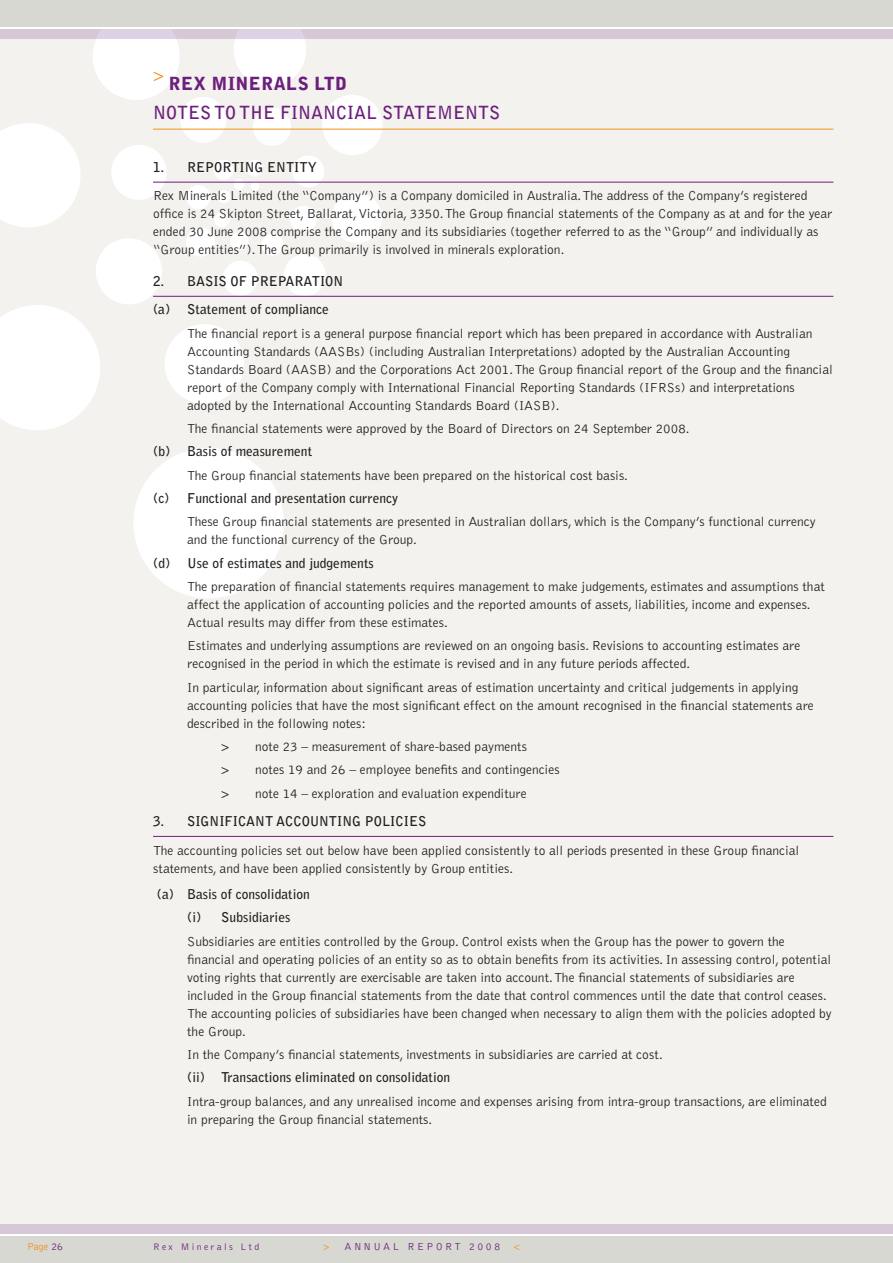
<style>
.page{position:relative;width:893px;height:1263px;background:#fff}
.page>*{position:absolute;margin:0;border:0;box-sizing:border-box;transform-origin:0 0}
.t1{font:700 18px "Bell Gothic";color:#6c1f7d}
.t2{font:900 18px "Bell Gothic";letter-spacing:.025em;color:#6c1f7d}
.t3{font:300 18px "Bell Gothic";color:#f68e1e}
.t4{font:300 13.5px/18px "Bell Gothic";color:#231f20}
.t5{font:700 13.5px/28.7px "Bell Gothic";color:#231f20}
.t6{font:300 10.5px "Bell Gothic";letter-spacing:.25em;color:#6c1f7d}
.t7{font:300 10.5px "Bell Gothic";color:#f68e1e}
.t8{font:300 9.75px "Bell Gothic";letter-spacing:.25em;color:#6c1f7d}
.s1{color:#6c1f7d}
.s2{color:#f68e1e}
</style>
<div class="page">
<div style="left:0;top:0;width:893px;height:1262px;background:#f4f2ee"></div>
<svg style="left:134px;top:448px;width:150px;height:150px"></svg>
<svg style="left:0;top:29px;width:893px;height:401px"></svg>
<div style="left:0;top:0;width:893px;height:28px;background:#d7d8d1"></div>
<div style="left:0;top:1235px;width:893px;height:27px;background:#d7d8d1"></div>
<div style="left:0;top:1224px;width:893px;height:11px;background:#d6c8d7"></div>
<hr style="left:0;top:27px;width:893px;height:2px;background:#fff">
<hr style="left:0;top:1234px;width:893px;height:2px;background:#fff">
<hr style="left:153px;top:182px;width:680px;height:1px;background:#6c1f7d">
<hr style="left:153px;top:296px;width:680px;height:1px;background:#6c1f7d">
<hr style="left:153px;top:836px;width:680px;height:1px;background:#6c1f7d">
<hr style="left:153px;top:129px;width:680px;height:1px;background:#f68e1e">
<h1 class="t3" style="left:153px;top:68px;width:12px">&gt;</h1>
<h1 class="t2" style="left:169px;top:77px;width:180px">REX MINERALS LTD</h1>
<h1 class="t1" style="left:153px;top:105px;width:349px">NOTES TO THE FINANCIAL STATEMENTS</h1>
<p class="t5" style="left:153px;top:153px;width:165px">1. REPORTING ENTITY</p>
<p class="t4" style="left:153px;top:188px;width:681px">Rex Minerals Limited (the “Company”) is a Company domiciled in Australia. The address of the Company’s registered office is 24 Skipton Street, Ballarat, Victoria, 3350. The Group financial statements of the Company as at and for the year ended 30 June 2008 comprise the Company and its subsidiaries (together referred to as the “Group” and individually as “Group entities”). The Group primarily is involved in minerals exploration.</p>
<p class="t5" style="left:153px;top:268px;width:192px">2. BASIS OF PREPARATION (a) Statement of compliance</p>
<p class="t4" style="left:187px;top:325px;width:647px">The financial report is a general purpose financial report which has been prepared in accordance with Australian Accounting Standards (AASBs) (including Australian Interpretations) adopted by the Australian Accounting Standards Board (AASB) and the Corporations Act 2001. The Group financial report of the Group and the financial report of the Company comply with International Financial Reporting Standards (IFRSs) and interpretations adopted by the International Accounting Standards Board (IASB).</p>
<p class="t4" style="left:187px;top:420px;width:504px">The financial statements were approved by the Board of Directors on 24 September 2008.</p>
<p class="t5" style="left:153px;top:438px;width:161px">(b) Basis of measurement</p>
<p class="t4" style="left:187px;top:467px;width:442px">The Group financial statements have been prepared on the historical cost basis.</p>
<p class="t5" style="left:153px;top:485px;width:247px">(c) Functional and presentation currency</p>
<p class="t4" style="left:187px;top:514px;width:630px">These Group financial statements are presented in Australian dollars, which is the Company’s functional currency and the functional currency of the Group.</p>
<p class="t5" style="left:153px;top:549px;width:222px">(d) Use of estimates and judgements</p>
<p class="t4" style="left:187px;top:578px;width:639px">The preparation of financial statements requires management to make judgements, estimates and assumptions that affect the application of accounting policies and the reported amounts of assets, liabilities, income and expenses.<br>Actual results may differ from these estimates.</p>
<p class="t4" style="left:187px;top:638px;width:615px">Estimates and underlying assumptions are reviewed on an ongoing basis. Revisions to accounting estimates are recognised in the period in which the estimate is revised and in any future periods affected.</p>
<p class="t4" style="left:187px;top:679px;width:628px">In particular, information about significant areas of estimation uncertainty and critical judgements in applying accounting policies that have the most significant effect on the amount recognised in the financial statements are described in the following notes:</p>
<p class="t4" style="left:221px;top:736px;width:340px;line-height:23.2px">&gt; note 23 – measurement of share-based payments<br>&gt; notes 19 and 26 – employee benefits and contingencies &gt; note 14 – exploration and evaluation expenditure</p>
<p class="t5" style="left:153px;top:808px;width:275px">3. SIGNIFICANT ACCOUNTING POLICIES</p>
<p class="t4" style="left:153px;top:842px;width:648px">The accounting policies set out below have been applied consistently to all periods presented in these Group financial statements, and have been applied consistently by Group entities.</p>
<p class="t5" style="left:187px;top:883px;width:124px;line-height:23.2px;text-indent:-30px">(a) Basis of consolidation (i) Subsidiaries</p>
<p class="t4" style="left:187px;top:933px;width:646px">Subsidiaries are entities controlled by the Group. Control exists when the Group has the power to govern the financial and operating policies of an entity so as to obtain benefits from its activities. In assessing control, potential voting rights that currently are exercisable are taken into account. The financial statements of subsidiaries are included in the Group financial statements from the date that control commences until the date that control ceases.<br>The accounting policies of subsidiaries have been changed when necessary to align them with the policies adopted by the Group.</p>
<p class="t4" style="left:187px;top:1046px;width:477px">In the Company’s financial statements, investments in subsidiaries are carried at cost.</p>
<p class="t5" style="left:187px;top:1064px;width:265px">(ii) Transactions eliminated on consolidation</p>
<p class="t4" style="left:187px;top:1093px;width:641px">Intra-group balances, and any unrealised income and expenses arising from intra-group transactions, are eliminated in preparing the Group financial statements.</p>
<p class="t7" style="left:27px;top:1242px;width:38px">Page <span class="s1">26</span></p>
<p class="t8" style="left:153px;top:1243px;width:108px">Rex Minerals Ltd</p>
<p class="t6" style="left:323px;top:1243px;width:179px"><span class="s2">&gt;</span> ANNUAL REPORT 2008</p>
<p class="t7" style="left:514px;top:1243px;width:8px">&lt;</p>
</div>
